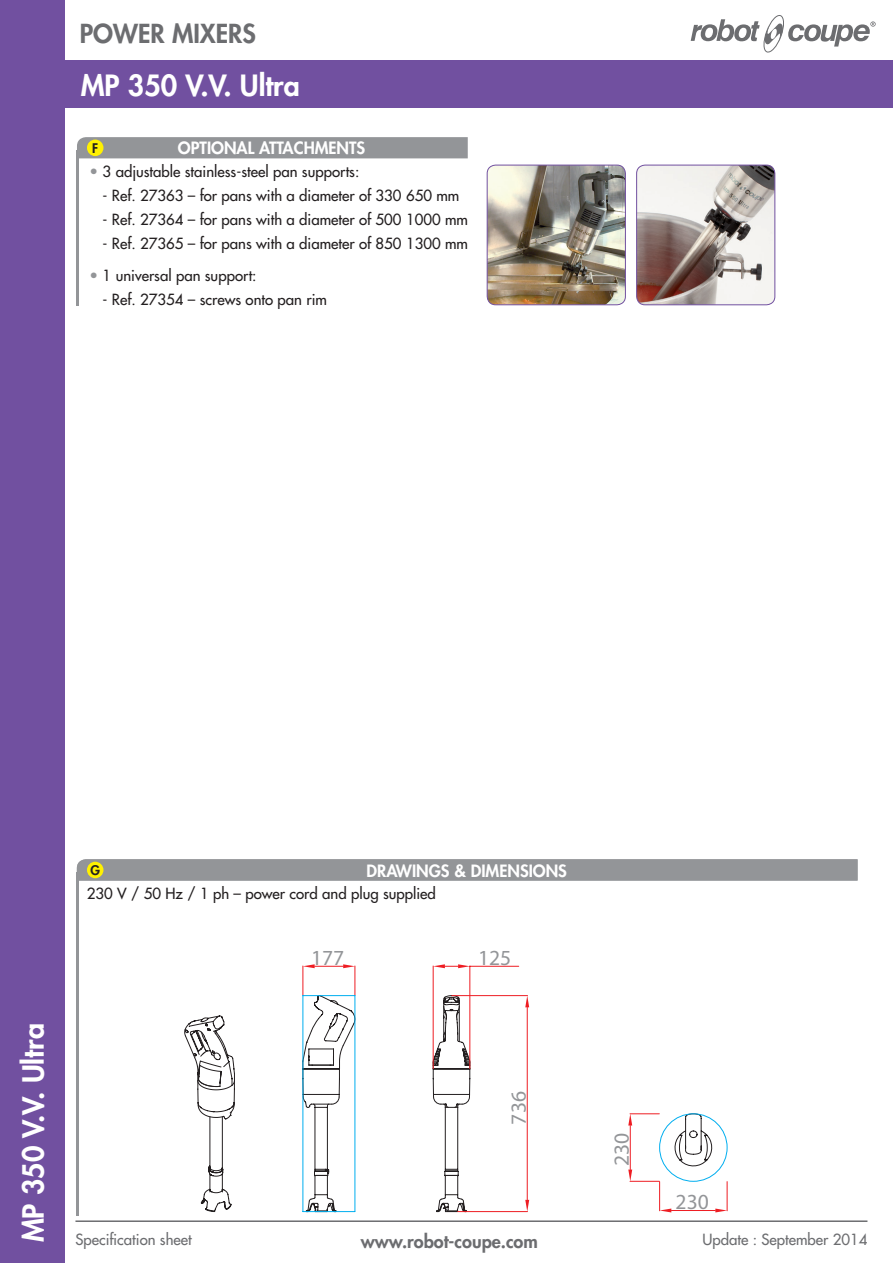
<style>
.page{position:relative;width:893px;height:1263px;background:#fff}
.page>*{position:absolute;margin:0;border:0;box-sizing:border-box;transform-origin:0 0}
.t1{font:800 28.5px "Futura";color:#fff}
.t2{font:800 25.5px "Futura";color:#6c6d70}
.t3{font:21.6px "Myriad Pro";color:#939598}
.t4{font:800 18px "Futura";color:#6c6d70}
.t5{font:800 16.5px "Futura";color:#fff}
.t6{font:15px "Futura";color:#231f20}
.t7{font:15px "Futura";color:#6c6d70}
.t8{font:800 12.9px "Futura";color:#231f20}
.s1{color:#939598}
</style>
<div class="page">
<div style="left:0;top:60px;width:893px;height:47px;background:#7150a0"></div>
<svg style="left:691px;top:15px;width:185px;height:37px"></svg>
<div style="left:0;top:0;width:65px;height:1263px;background:#7150a0"></div>
<hr style="left:77px;top:150px;width:2px;height:155px;background:#939598">
<div style="left:77px;top:137px;width:391px;height:21px;background:#939598"></div>
<div style="left:87px;top:140px;width:16px;height:16px;background:#fff101;border-radius:50%"></div>
<img style="left:487px;top:165px;width:138px;height:140px">
<div style="left:487px;top:165px;width:139px;height:140px;border:1px solid #7150a0;border-radius:9px"></div>
<img style="left:637px;top:165px;width:138px;height:140px">
<div style="left:636px;top:165px;width:139px;height:140px;border:1px solid #7150a0;border-radius:9px"></div>
<hr style="left:75px;top:1220px;width:792px;height:2px;background:#6c6d70">
<hr style="left:77px;top:872px;width:2px;height:343px;background:#939598">
<div style="left:77px;top:859px;width:780px;height:21px;background:#939598"></div>
<div style="left:87px;top:862px;width:16px;height:16px;background:#fff101;border-radius:50%"></div>
<svg style="left:184px;top:1015px;width:51px;height:197px"></svg>
<svg style="left:303px;top:964px;width:53px;height:248px"></svg>
<hr style="left:303px;top:1211px;width:52px;height:1px;background:#00aeef">
<hr style="left:303px;top:995px;width:52px;height:1px;background:#00aeef">
<hr style="left:303px;top:995px;width:1px;height:216px;background:#00aeef">
<hr style="left:355px;top:995px;width:1px;height:216px;background:#00aeef">
<svg style="left:433px;top:995px;width:37px;height:217px"></svg>
<hr style="left:458px;top:1211px;width:69px;height:1px;background:#ee1d23">
<hr style="left:452px;top:995px;width:75px;height:1px;background:#ee1d23">
<hr style="left:527px;top:1007px;width:1px;height:193px;background:#ee1d23">
<svg style="left:525px;top:1200px;width:4px;height:11px"></svg>
<svg style="left:525px;top:995px;width:4px;height:12px"></svg>
<hr style="left:433px;top:966px;width:1px;height:102px;background:#ee1d23">
<hr style="left:470px;top:966px;width:1px;height:102px;background:#ee1d23">
<hr style="left:470px;top:966px;width:49px;height:1px;background:#ee1d23">
<svg style="left:433px;top:964px;width:37px;height:4px"></svg>
<hr style="left:727px;top:1181px;width:1px;height:30px;background:#ee1d23">
<svg style="left:628px;top:1113px;width:99px;height:99px"></svg>
<div style="left:659px;top:1114px;width:68px;height:67px;border:1px solid #00aeef;border-radius:50%"></div>
<h2 class="t2" style="left:80px;top:16px;width:178px">POWER MIXERS</h2>
<h1 class="t1" style="left:81px;top:66px;width:221px">MP 350 V.V. Ultra</h1>
<p class="t8" style="left:92px;top:139px;width:8px">F</p>
<p class="t5" style="left:178px;top:137px;width:189px">OPTIONAL ATTACHMENTS</p>
<p class="t6" style="left:90px;top:162px;width:271px"><span class="s1">•</span> 3 adjustable stainless-steel pan supports:</p>
<p class="t6" style="left:103px;top:186px;width:358px">- Ref. 27363 – for pans with a diameter of 330 650 mm</p>
<p class="t6" style="left:103px;top:210px;width:367px">- Ref. 27364 – for pans with a diameter of 500 1000 mm</p>
<p class="t6" style="left:103px;top:234px;width:367px">- Ref. 27365 – for pans with a diameter of 850 1300 mm</p>
<p class="t6" style="left:90px;top:266px;width:168px"><span class="s1">•</span> 1 universal pan support:</p>
<p class="t6" style="left:103px;top:290px;width:226px">- Ref. 27354 – screws onto pan rim</p>
<h1 class="t1" style="left:14px;top:1242px;width:221px;rotate:-90deg">MP 350 V.V. Ultra</h1>
<p class="t5" style="left:373px;top:859px;width:190px">ACCESSOIRES EN OPTION</p>
<p class="t6" style="left:87px;top:884px;width:350px">230 V / 50 Hz / 1 ph – power cord and plug supplied</p>
<p class="t8" style="left:90px;top:861px;width:11px">GF</p>
<p class="t5" style="left:367px;top:859px;width:202px">DRAWINGS &amp; DIMENSIONS</p>
<h3 class="t3" style="left:311px;top:944px;width:35px">177</h3>
<h3 class="t3" style="left:478px;top:944px;width:35px">125</h3>
<h3 class="t3" style="left:505px;top:1124px;width:35px;rotate:-90deg">736</h3>
<h3 class="t3" style="left:608px;top:1166px;width:35px;rotate:-90deg">230</h3>
<h3 class="t3" style="left:676px;top:1188px;width:35px">230</h3>
<p class="t7" style="left:75px;top:1230px;width:118px">Specification sheet</p>
<p class="t4" style="left:361px;top:1229px;width:179px">www.robot-coupe.com</p>
<p class="t7" style="left:702px;top:1230px;width:167px">Update : September 2014</p>
</div>
